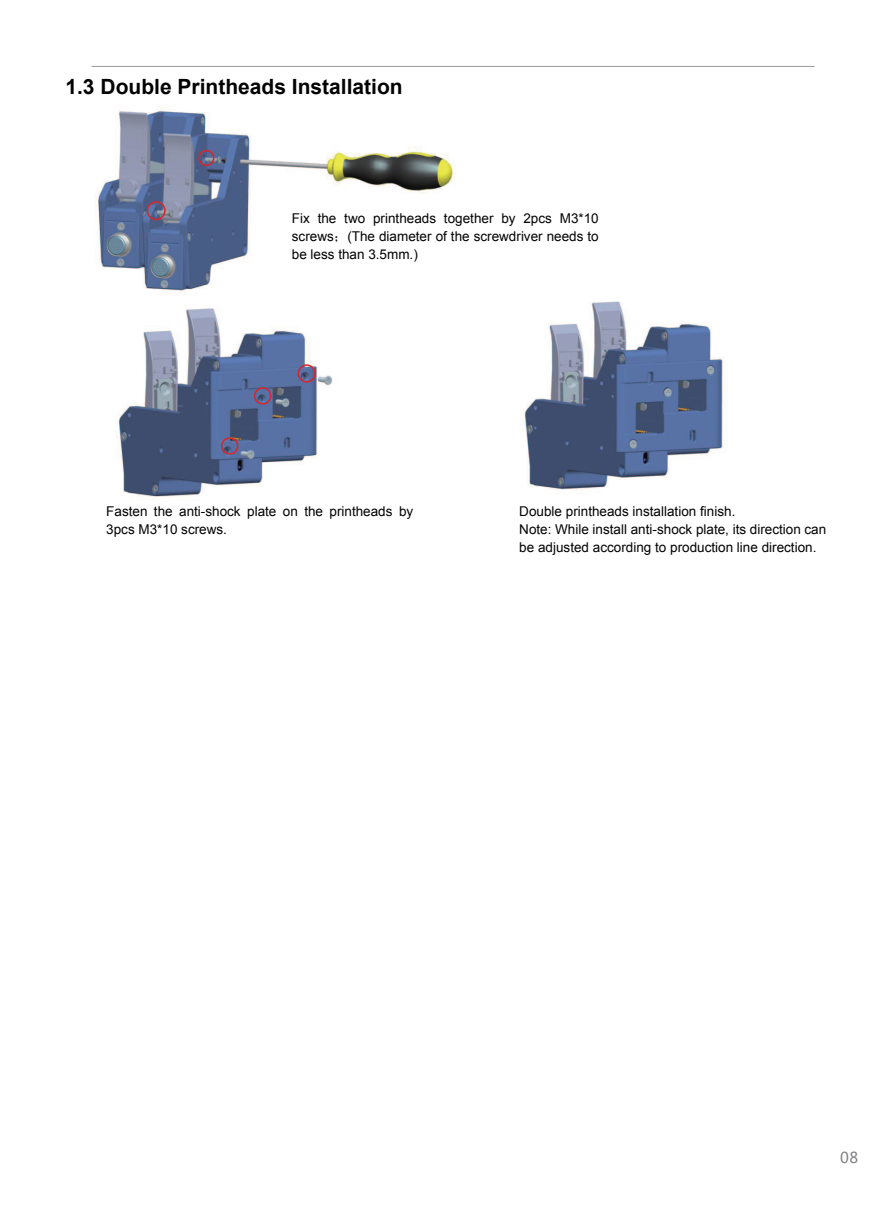
<style>
.page{position:relative;width:893px;height:1212px;background:#fff}
.page>*{position:absolute;margin:0;border:0;box-sizing:border-box;transform-origin:0 0}
.t1{font:700 21px "Arial";color:#030303}
.t2{font:15px "Microsoft Ya Hei";color:#808285}
.t3{font:13.5px/18px "Arial";color:#030303}
.s1{font-family:"Sim Sun"}
</style>
<div class="page">
<hr style="left:92px;top:66px;width:723px;height:1px;background:#97999d">
<img style="left:95px;top:109px;width:361px;height:183px">
<div style="left:198px;top:150px;width:16px;height:16px;border:2px solid #d92628;border-radius:50%"></div>
<div style="left:147px;top:201px;width:19px;height:19px;border:2px solid #d92628;border-radius:50%"></div>
<img style="left:523px;top:301px;width:201px;height:189px">
<img style="left:116px;top:308px;width:217px;height:189px">
<div style="left:297px;top:364px;width:19px;height:19px;border:2px solid #d92628;border-radius:50%"></div>
<div style="left:254px;top:387px;width:17px;height:18px;border:2px solid #d92628;border-radius:50%"></div>
<div style="left:221px;top:437px;width:17px;height:18px;border:2px solid #d92628;border-radius:50%"></div>
<h1 class="t1" style="left:65px;top:72px;width:339px">1.3 Double Printheads Installation</h1>
<p class="t3" style="left:292px;top:209px;width:308px;text-align:justify">Fix the two printheads together by 2pcs M3*10 screws<span class="s1">；</span>(The diameter of the screwdriver needs to be less than 3.5mm.)</p>
<p class="t3" style="left:106px;top:502px;width:308px">Fasten the anti-shock plate on the printheads by<br>3pcs M3*10 screws.</p>
<p class="t3" style="left:519px;top:502px;width:308px">Double printheads installation finish.<br>Note: While install anti-shock plate, its direction can be adjusted according to production line direction.</p>
<p class="t2" style="left:840px;top:1147px;width:20px">08</p>
</div>
